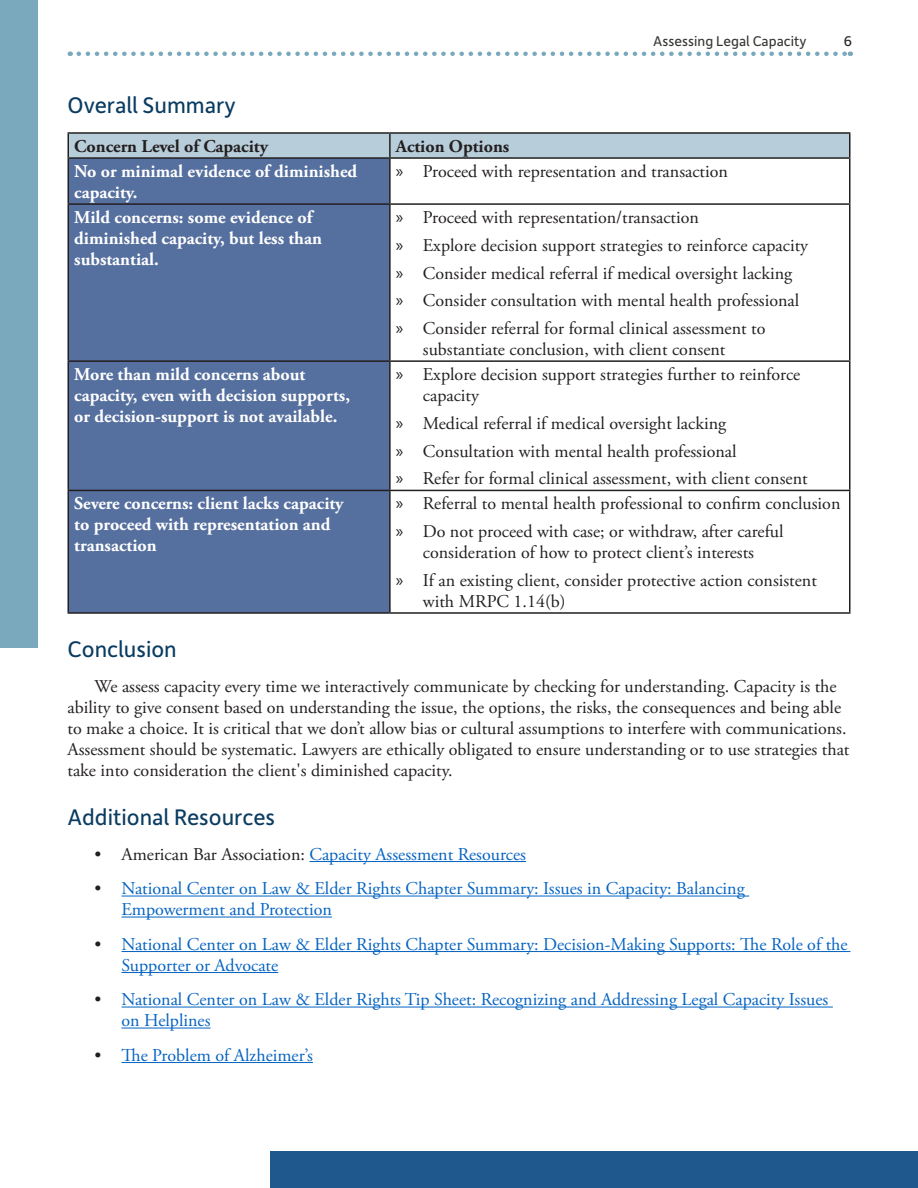
<style>
.page{position:relative;width:918px;height:1188px;background:#fff}
.page>*{position:absolute;margin:0;border:0;box-sizing:border-box;transform-origin:0 0}
.Section_Headers{font:24px "Depot New";color:#0a3c61}
.Body_Text{font:18px/21px "Adobe Garamond Pro";color:#231f20}
.t1{font:18px/21px "Adobe Garamond Pro";color:#0563c1}
.Body_Text_in_Box{font:700 18px/21px "Adobe Garamond Pro";color:#fff}
.Body_Text_in_Box-2{font:700 18px "Adobe Garamond Pro";color:#231f20}
.t2{font:15px "Depot New";color:#373834}
.t3{font:15px "Depot New";color:#231f20}
.s1{font-family:"Myriad Pro"}
.s2{color:#231f20}
</style>
<div class="page">
<svg style="left:79px;top:52px;width:772px;height:4px"></svg>
<div style="left:0;top:0;width:38px;height:648px;background:#7aa8bc"></div>
<div style="left:270px;top:1151px;width:648px;height:37px;background:#1f588d"></div>
<hr style="left:309px;top:861px;width:217px;height:1px;background:#0563c1">
<hr style="left:122px;top:896px;width:627px;height:1px;background:#0563c1">
<hr style="left:122px;top:917px;width:210px;height:1px;background:#0563c1">
<hr style="left:122px;top:951px;width:728px;height:1px;background:#0563c1">
<hr style="left:122px;top:972px;width:156px;height:1px;background:#0563c1">
<hr style="left:122px;top:1007px;width:711px;height:1px;background:#0563c1">
<hr style="left:122px;top:1028px;width:89px;height:1px;background:#0563c1">
<hr style="left:122px;top:1062px;width:191px;height:1px;background:#0563c1">
<div style="left:69px;top:159px;width:320px;height:453px;background:#556f9e"></div>
<hr style="left:68px;top:159px;width:1px;height:44px;background:#231f20">
<hr style="left:389px;top:159px;width:2px;height:44px;background:#231f20">
<hr style="left:849px;top:159px;width:1px;height:44px;background:#231f20">
<hr style="left:68px;top:203px;width:322px;height:2px;background:#231f20">
<hr style="left:68px;top:205px;width:1px;height:155px;background:#231f20">
<hr style="left:390px;top:203px;width:460px;height:2px;background:#231f20">
<hr style="left:389px;top:205px;width:2px;height:155px;background:#231f20">
<hr style="left:849px;top:205px;width:1px;height:155px;background:#231f20">
<hr style="left:68px;top:360px;width:322px;height:2px;background:#231f20">
<hr style="left:68px;top:362px;width:1px;height:128px;background:#231f20">
<hr style="left:390px;top:360px;width:460px;height:2px;background:#231f20">
<hr style="left:389px;top:362px;width:2px;height:128px;background:#231f20">
<hr style="left:849px;top:362px;width:1px;height:128px;background:#231f20">
<hr style="left:68px;top:490px;width:322px;height:1px;background:#231f20">
<hr style="left:68px;top:491px;width:1px;height:121px;background:#231f20">
<hr style="left:390px;top:490px;width:460px;height:1px;background:#231f20">
<hr style="left:389px;top:491px;width:2px;height:121px;background:#231f20">
<hr style="left:849px;top:491px;width:1px;height:121px;background:#231f20">
<hr style="left:68px;top:612px;width:322px;height:2px;background:#231f20">
<hr style="left:390px;top:612px;width:460px;height:2px;background:#231f20">
<hr style="left:68px;top:132px;width:322px;height:2px;background:#231f20">
<hr style="left:390px;top:132px;width:460px;height:2px;background:#231f20">
<div style="left:68px;top:133px;width:782px;height:24px;background:#b8cdda"></div>
<hr style="left:68px;top:157px;width:322px;height:2px;background:#231f20">
<hr style="left:390px;top:157px;width:460px;height:2px;background:#231f20">
<p class="t2" style="left:653px;top:31px;width:155px">Assessing Legal Capacity</p>
<p class="t3" style="left:844px;top:31px;width:10px">6</p>
<p class="Section_Headers" style="left:68px;top:89px;width:170px">Overall Summary</p>
<p class="Body_Text_in_Box-2" style="left:74px;top:136px;width:195px">Concern Level of Capacity</p>
<p class="Body_Text_in_Box-2" style="left:396px;top:136px;width:115px">Action Options</p>
<p class="Body_Text_in_Box" style="left:74px;top:161px;width:284px">No or minimal evidence of diminished capacity.</p>
<p class="Body_Text" style="left:396px;top:162px;width:334px"><span class="s1">»</span> Proceed with representation and transaction</p>
<p class="Body_Text_in_Box" style="left:74px;top:207px;width:249px">Mild concerns: some evidence of diminished capacity, but less than substantial.</p>
<p class="Body_Text" style="left:396px;top:208px;width:305px"><span class="s1">»</span> Proceed with representation/transaction</p>
<p class="Body_Text" style="left:396px;top:235px;width:414px"><span class="s1">»</span> Explore decision support strategies to reinforce capacity</p>
<p class="Body_Text" style="left:396px;top:263px;width:398px"><span class="s1">»</span> Consider medical referral if medical oversight lacking</p>
<p class="Body_Text" style="left:396px;top:291px;width:405px"><span class="s1">»</span> Consider consultation with mental health professional</p>
<p class="Body_Text" style="left:423px;top:319px;width:344px;text-indent:-27px"><span class="s1">»</span> Consider referral for formal clinical assessment to substantiate conclusion, with client consent</p>
<p class="Body_Text_in_Box" style="left:74px;top:364px;width:277px">More than mild concerns about capacity, even with decision supports, or decision-support is not available.</p>
<p class="Body_Text" style="left:423px;top:365px;width:379px;text-indent:-27px"><span class="s1">»</span> Explore decision support strategies further to reinforce capacity</p>
<p class="Body_Text" style="left:396px;top:413px;width:332px"><span class="s1">»</span> Medical referral if medical oversight lacking</p>
<p class="Body_Text" style="left:396px;top:441px;width:342px"><span class="s1">»</span> Consultation with mental health professional</p>
<p class="Body_Text" style="left:396px;top:469px;width:413px"><span class="s1">»</span> Refer for formal clinical assessment, with client consent</p>
<p class="Body_Text_in_Box" style="left:74px;top:494px;width:271px">Severe concerns: client lacks capacity to proceed with representation and transaction</p>
<p class="Body_Text" style="left:396px;top:494px;width:446px"><span class="s1">»</span> Referral to mental health professional to confirm conclusion</p>
<p class="Body_Text" style="left:396px;top:522px;width:389px;text-align:center"><span class="s1">»</span> Do not proceed with case; or withdraw, after careful consideration of how to protect client’s interests</p>
<p class="Body_Text" style="left:423px;top:570px;width:396px;text-indent:-27px"><span class="s1">»</span> If an existing client, consider protective action consistent with MRPC 1.14(b)</p>
<p class="Section_Headers" style="left:68px;top:634px;width:111px">Conclusion</p>
<p class="Body_Text" style="left:68px;top:676px;width:783px;text-indent:27px">We assess capacity every time we interactively communicate by checking for understanding. Capacity is the ability to give consent based on understanding the issue, the options, the risks, the consequences and being able to make a choice. It is critical that we don’t allow bias or cultural assumptions to interfere with communications.<br>Assessment should be systematic. Lawyers are ethically obligated to ensure understanding or to use strategies that take into consideration the client's diminished capacity.</p>
<p class="Section_Headers" style="left:68px;top:802px;width:209px">Additional Resources</p>
<p class="t1" style="left:94px;top:844px;width:433px"><span class="s2">• American Bar Association:</span> Capacity Assessment Resources</p>
<p class="t1" style="left:122px;top:879px;width:625px;text-indent:-27px"><span class="s2">•</span> National Center on Law &amp; Elder Rights Chapter Summary: Issues in Capacity: Balancing<br>Empowerment and Protection</p>
<p class="t1" style="left:122px;top:934px;width:728px;text-indent:-27px"><span class="s2">•</span> National Center on Law &amp; Elder Rights Chapter Summary: Decision-Making Supports: The Role of the<br>Supporter or Advocate</p>
<p class="t1" style="left:122px;top:990px;width:708px;text-indent:-27px"><span class="s2">•</span> National Center on Law &amp; Elder Rights Tip Sheet: Recognizing and Addressing Legal Capacity Issues on Helplines</p>
<p class="t1" style="left:94px;top:1045px;width:220px"><span class="s2">•</span> The Problem of Alzheimer’s</p>
</div>
